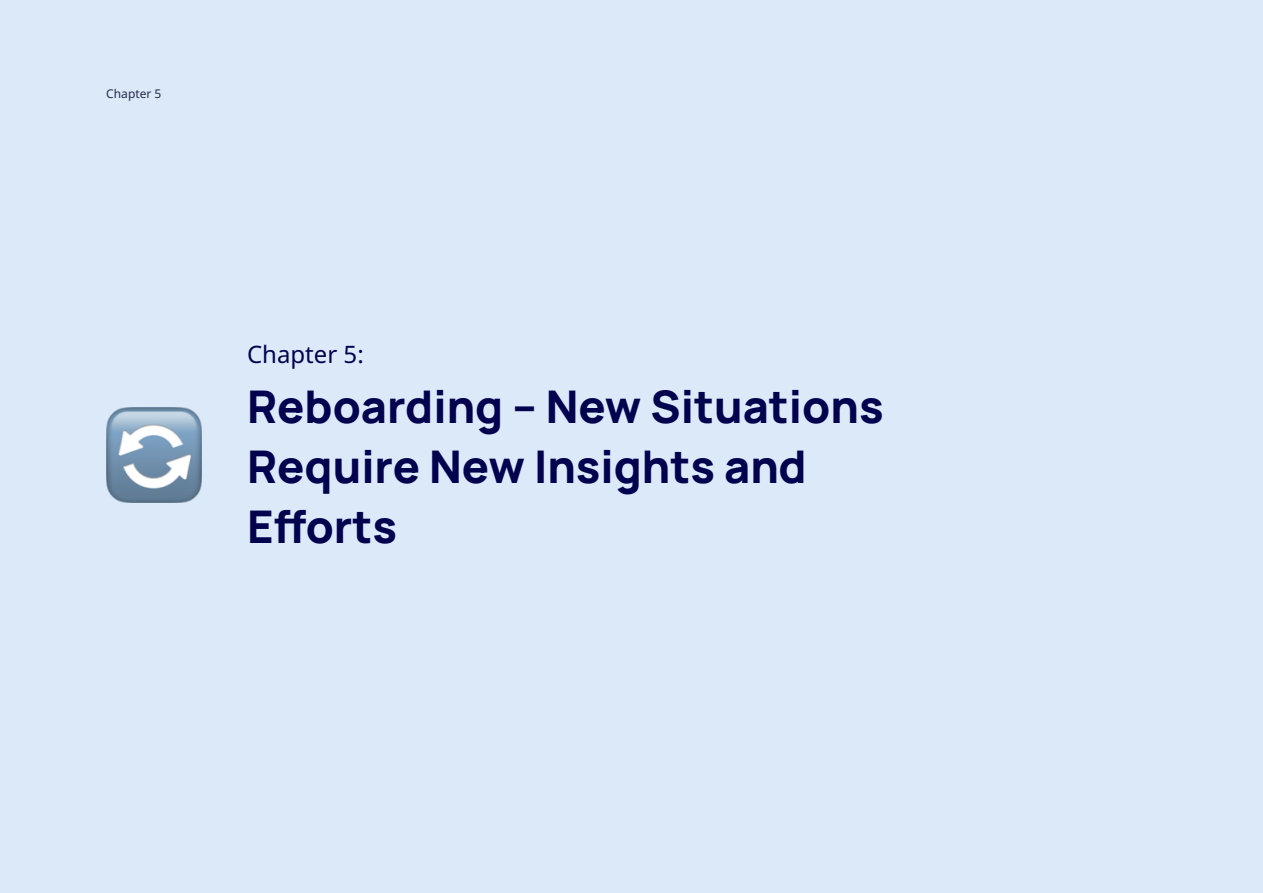
<style>
.page{position:relative;width:1263px;height:893px;background:#dce9f9}
.page>*{position:absolute;margin:0;border:0;box-sizing:border-box;transform-origin:0 0}
.t1{font:800 45px/60px "Manrope";color:#03024e}
.t2{font:24px "Noto Sans";color:#03024e}
.t3{font:12px "Noto Sans";color:#252a48}
</style>
<div class="page">
<img style="left:106px;top:407px;width:96px;height:96px">
<p class="t3" style="left:106px;top:87px;width:57px">Chapter 5</p>
<p class="t2" style="left:247px;top:341px;width:118px">Chapter 5:</p>
<p class="t1" style="left:247px;top:375px;width:638px">Reboarding – New Situations<br>Require New Insights and<br>Efforts</p>
</div>
